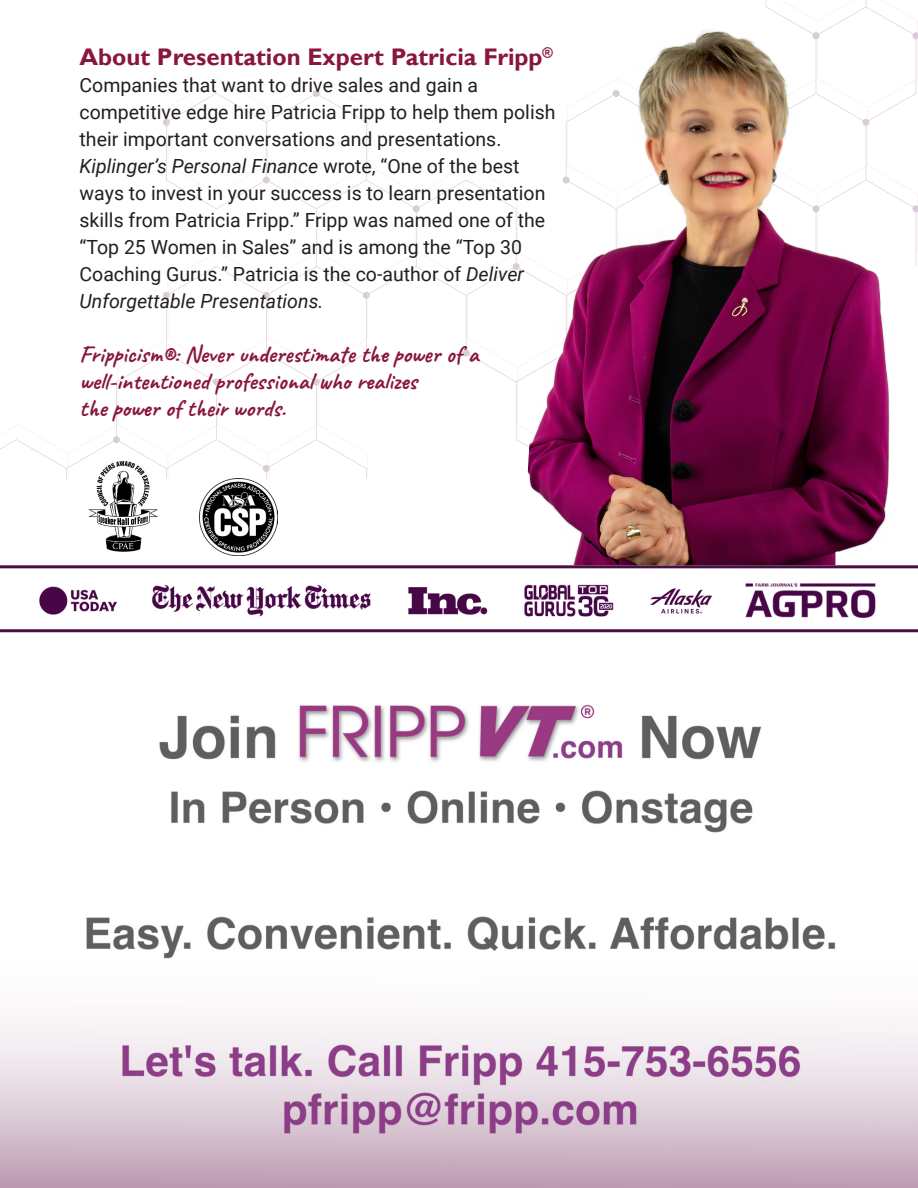
<style>
.page{position:relative;width:918px;height:1188px;background:#fff}
.page>*{position:absolute;margin:0;border:0;box-sizing:border-box;transform-origin:0 0}
.t1{font:700 24px "Caveat";color:#88163d}
.t2{font:700 24px "Gill Sans";color:#88163d}
.t3{font:19.5px/27px "Roboto";color:#231f20}
.s1{font-style:italic}
</style>
<div class="page">
<img style="left:0;top:704px;width:918px;height:484px">
<svg style="left:0;top:0;width:917px;height:479px"></svg>
<img style="left:39px;top:583px;width:837px;height:35px">
<hr style="left:0;top:629px;width:918px;height:3px;background:#460f45">
<hr style="left:0;top:565px;width:918px;height:3px;background:#460f45">
<img style="left:523px;top:26px;width:374px;height:539px">
<img style="left:200px;top:479px;width:77px;height:77px">
<img style="left:85px;top:458px;width:79px;height:94px">
<p class="t2" style="left:80px;top:43px;width:475px">About Presentation Expert Patricia Fripp<sup>®</sup></p>
<p class="t3" style="left:80px;top:71px;width:478px">Companies that want to drive sales and gain a competitive edge hire Patricia Fripp to help them polish their important conversations and presentations.<br><span class="s1">Kiplinger’s Personal Finance</span> wrote, “One of the best ways to invest in your success is to learn presentation skills from Patricia Fripp.” Fripp was named one of the “Top 25 Women in Sales” and is among the “Top 30<br>Coaching Gurus.” Patricia is the co-author of <span class="s1">Deliver Unforgettable Presentations.</span></p>
<p class="t1" style="left:80px;top:339px;width:400px">Frippicism®: Never underestimate the power of a</p>
<p class="t1" style="left:80px;top:366px;width:339px">well-intentioned professional who realizes</p>
<p class="t1" style="left:80px;top:393px;width:207px">the power of their words.</p>
</div>
